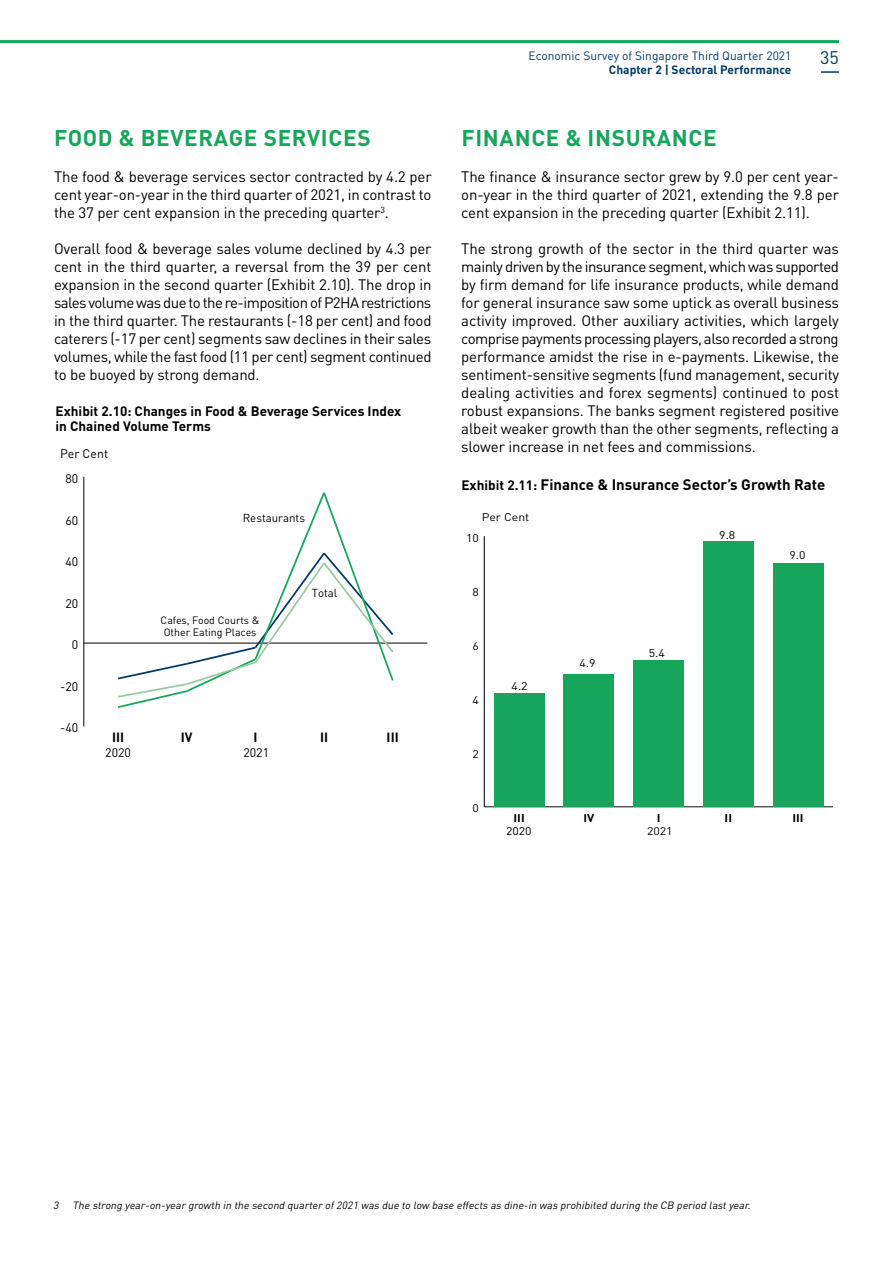
<style>
.page{position:relative;width:893px;height:1263px;background:#fff}
.page>*{position:absolute;margin:0;border:0;box-sizing:border-box;transform-origin:0 0}
.t1{font:700 22.5px "DIN Pro";letter-spacing:.03em;color:#16a55a}
.t2{font:18px "DIN Pro";color:#003965}
.t3{font:15px/18px "DIN Pro";letter-spacing:-.01em;color:#000;text-align:justify}
.t4{font:700 15px "DIN Pro";color:#000}
.t5{font:700 13.5px/15px "DIN Pro";color:#000}
.t6{font:700 13.2px "DIN Pro";color:#000}
.t7{font:12.3px "DIN Pro";color:#000}
.t8{font:12px "DIN Pro";color:#003965}
.t9{font:700 12px "DIN Pro";color:#003965}
.t10{font:11.4px "DIN Pro";color:#000}
.t11{font:11.1px "DIN Pro";color:#000;scale:1.11 1}
.t12{font:700 11.1px "DIN Pro";color:#000;scale:1.11 1}
.t13{font:10.65px/12.8px "DIN Pro";color:#000}
.t14{font:italic 10.5px "DIN Pro";color:#000}
.s1{font-size:13.5px}
</style>
<div class="page">
<hr style="left:84px;top:643px;width:343px;height:1px;background:#000">
<hr style="left:83px;top:477px;width:1px;height:249px;background:#000">
<svg style="left:116px;top:492px;width:279px;height:216px"></svg>
<hr style="left:484px;top:806px;width:349px;height:1px;background:#000">
<hr style="left:484px;top:536px;width:1px;height:271px;background:#000">
<div style="left:495px;top:693px;width:50px;height:113px;background:#16a55a"></div>
<div style="left:564px;top:674px;width:50px;height:132px;background:#16a55a"></div>
<div style="left:633px;top:660px;width:51px;height:146px;background:#16a55a"></div>
<div style="left:703px;top:541px;width:50px;height:265px;background:#16a55a"></div>
<div style="left:773px;top:563px;width:50px;height:243px;background:#16a55a"></div>
<svg style="left:821px;top:71px;width:18px;height:2px"></svg>
<hr style="left:0;top:40px;width:839px;height:3px;background:#16a55a">
<h1 class="t1" style="left:54px;top:119px;width:318px">FOOD &amp; BEVERAGE SERVICES</h1>
<p class="t3" style="left:54px;top:167px;width:379px">The food &amp; beverage services sector contracted by 4.2 per cent year-on-year in the third quarter of 2021, in contrast to the 37 per cent expansion in the preceding quarter<sup>3</sup>.</p>
<p class="t3" style="left:54px;top:239px;width:379px">Overall food &amp; beverage sales volume declined by 4.3 per cent in the third quarter, a reversal from the 39 per cent expansion in the second quarter (Exhibit 2.10). The drop in sales volume was due to the re-imposition of P2HA restrictions in the third quarter. The restaurants (-18 per cent) and food caterers (-17 per cent) segments saw declines in their sales volumes, while the fast food (11 per cent) segment continued to be buoyed by strong demand.</p>
<p class="t5" style="left:56px;top:402px;width:347px">Exhibit 2.10: Changes in Food &amp; Beverage Services Index in Chained Volume Terms</p>
<p class="t7" style="left:60px;top:445px;width:49px">Per Cent</p>
<p class="t7" style="left:66px;top:470px;width:14px">80</p>
<p class="t7" style="left:66px;top:512px;width:14px">60</p>
<p class="t7" style="left:66px;top:553px;width:14px">40</p>
<p class="t7" style="left:66px;top:595px;width:14px">20</p>
<p class="t7" style="left:72px;top:636px;width:8px">0</p>
<p class="t7" style="left:60px;top:678px;width:20px">-20</p>
<p class="t7" style="left:60px;top:719px;width:20px">-40</p>
<p class="t10" style="left:243px;top:511px;width:64px">Restaurants</p>
<p class="t13" style="left:161px;top:613px;width:101px">Cafes, Food Courts &amp;<br>Other Eating Places</p>
<p class="t10" style="left:312px;top:585px;width:27px">Total</p>
<p class="t6" style="left:112px;top:726px;width:14px">III</p>
<p class="t6" style="left:181px;top:726px;width:13px">IV</p>
<p class="t6" style="left:253px;top:726px;width:6px">I</p>
<p class="t6" style="left:320px;top:726px;width:10px">II</p>
<p class="t6" style="left:387px;top:726px;width:14px">III</p>
<p class="t7" style="left:105px;top:744px;width:27px">2020</p>
<p class="t7" style="left:243px;top:744px;width:27px">2021</p>
<p class="t8" style="left:529px;top:48px;width:264px">Economic Survey of Singapore Third Quarter 2021</p>
<p class="t9" style="left:609px;top:60px;width:184px">Chapter 2 | Sectoral Performance</p>
<p class="t2" style="left:820px;top:45px;width:20px">35</p>
<h1 class="t1" style="left:461px;top:119px;width:257px">FINANCE &amp; INSURANCE</h1>
<p class="t3" style="left:461px;top:167px;width:379px">The finance &amp; insurance sector grew by 9.0 per cent year&shy;on-year in the third quarter of 2021, extending the 9.8 per cent expansion in the preceding quarter (Exhibit 2.11).</p>
<p class="t3" style="left:461px;top:239px;width:379px">The strong growth of the sector in the third quarter was mainly driven by the insurance segment, which was supported by firm demand for life insurance products, while demand for general insurance saw some uptick as overall business activity improved. Other auxiliary activities, which largely comprise payments processing players, also recorded a strong performance amidst the rise in e-payments. Likewise, the sentiment-sensitive segments (fund management, security dealing activities and forex segments) continued to post robust expansions. The banks segment registered positive albeit weaker growth than the other segments, reflecting a slower increase in net fees and commissions.</p>
<p class="t4" style="left:461px;top:472px;width:365px"><span class="s1">Exhibit 2.11:</span> Finance &amp; Insurance Sector’s Growth Rate</p>
<p class="t11" style="left:482px;top:509px;width:44px">Per Cent</p>
<p class="t11" style="left:466px;top:530px;width:13px">10</p>
<p class="t11" style="left:472px;top:584px;width:7px">8</p>
<p class="t11" style="left:472px;top:638px;width:7px">6</p>
<p class="t11" style="left:472px;top:692px;width:7px">4</p>
<p class="t11" style="left:472px;top:747px;width:7px">2</p>
<p class="t11" style="left:512px;top:679px;width:16px">4.2</p>
<p class="t11" style="left:579px;top:656px;width:16px">4.9</p>
<p class="t11" style="left:649px;top:645px;width:16px">5.4</p>
<p class="t11" style="left:719px;top:527px;width:16px">9.8</p>
<p class="t11" style="left:789px;top:548px;width:16px">9.0</p>
<p class="t11" style="left:472px;top:801px;width:7px">0</p>
<p class="t12" style="left:513px;top:809px;width:12px">III</p>
<p class="t12" style="left:583px;top:809px;width:11px">IV</p>
<p class="t12" style="left:657px;top:809px;width:5px">I</p>
<p class="t12" style="left:725px;top:809px;width:8px">II</p>
<p class="t12" style="left:792px;top:809px;width:12px">III</p>
<p class="t11" style="left:506px;top:823px;width:25px">2020</p>
<p class="t11" style="left:647px;top:823px;width:25px">2021</p>
<p class="t14" style="left:53px;top:1198px;width:701px">3 The strong year-on-year growth in the second quarter of2021 was due to low base effects as dine-in was prohibited during the CB period lastyear.</p>
</div>
